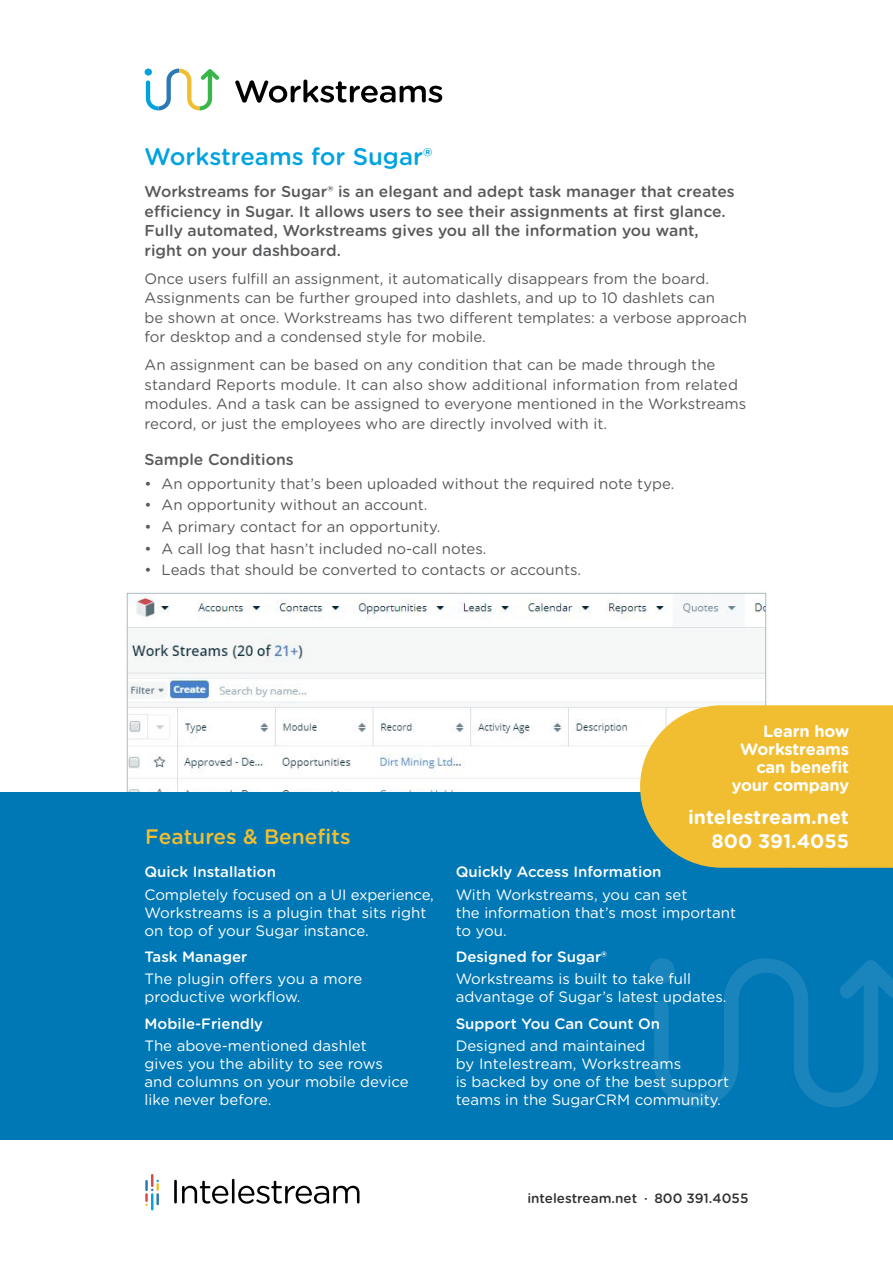
<style>
.page{position:relative;width:893px;height:1263px;background:#fff}
.page>*{position:absolute;margin:0;border:0;box-sizing:border-box;transform-origin:0 0}
.t1{font:500 24px "Gotham Rounded";color:#00a3df}
.t2{font:500 21px "Gotham Rounded";color:#f1be31}
.t3{font:700 19.5px/23.7px "Gotham Rounded";color:#fff;text-align:right}
.t4{font:700 16.5px/18px "Gotham Rounded";letter-spacing:-.01em;color:#fff;text-align:right}
.t5{font:500 15.75px/19.5px "Gotham Rounded";color:#58595b}
.t6{font:15px/19.5px "Gotham Rounded";color:#58595b}
.t7{font:15px/18px "Gotham Rounded";color:#fff}
.t8{font:500 15px "Gotham Rounded";color:#fff}
.t9{font:500 13.5px "Gotham Rounded";color:#323232}
</style>
<div class="page">
<div style="left:123px;top:590px;width:646px;height:322px;background:#00a3df;opacity:.2"></div>
<div style="left:0;top:792px;width:893px;height:348px;background:#0078b5"></div>
<svg style="left:640px;top:705px;width:253px;height:163px"></svg>
<svg style="left:650px;top:958px;width:243px;height:149px"></svg>
<svg style="left:145px;top:1174px;width:14px;height:36px"></svg>
<hr style="left:174px;top:1180px;width:3px;height:23px;background:#000">
<svg style="left:182px;top:1181px;width:46px;height:23px"></svg>
<hr style="left:232px;top:1179px;width:2px;height:24px;background:#000">
<svg style="left:238px;top:1181px;width:121px;height:23px"></svg>
<svg style="left:235px;top:80px;width:207px;height:23px"></svg>
<svg style="left:145px;top:69px;width:74px;height:41px"></svg>
<h1 class="t1" style="left:145px;top:139px;width:289px">Workstreams for Sugar®</h1>
<p class="t5" style="left:145px;top:181px;width:592px">Workstreams for Sugar® is an elegant and adept task manager that creates efficiency in Sugar. It allows users to see their assignments at first glance.<br>Fully automated, Workstreams gives you all the information you want, right on your dashboard.</p>
<p class="t6" style="left:145px;top:268px;width:604px">Once users fulfill an assignment, it automatically disappears from the board.<br>Assignments can be further grouped into dashlets, and up to 10 dashlets can<br>be shown at once. Workstreams has two different templates: a verbose approach for desktop and a condensed style for mobile.</p>
<p class="t6" style="left:145px;top:354px;width:603px">An assignment can be based on any condition that can be made through the standard Reports module. It can also show additional information from related modules. And a task can be assigned to everyone mentioned in the Workstreams record, or just the employees who are directly involved with it.</p>
<p class="t5" style="left:145px;top:449px;width:151px">Sample Conditions</p>
<p class="t6" style="left:145px;top:473px;width:531px">• An opportunity that’s been uploaded without the required note type.</p>
<p class="t6" style="left:145px;top:495px;width:285px">• An opportunity without an account.</p>
<p class="t6" style="left:145px;top:516px;width:297px">• A primary contact for an opportunity.</p>
<p class="t6" style="left:145px;top:538px;width:344px">• A call log that hasn’t included no-call notes.</p>
<p class="t6" style="left:145px;top:560px;width:438px">• Leads that should be converted to contacts or accounts.</p>
<h2 class="t2" style="left:145px;top:822px;width:207px">Features &amp; Benefits</h2>
<p class="t8" style="left:145px;top:861px;width:133px">Quick Installation</p>
<p class="t7" style="left:145px;top:885px;width:291px">Completely focused on a UI experience,<br>Workstreams is a plugin that sits right on top of your Sugar instance.</p>
<p class="t8" style="left:145px;top:946px;width:104px">Task Manager</p>
<p class="t7" style="left:145px;top:969px;width:219px">The plugin offers you a more productive workflow.</p>
<p class="t8" style="left:145px;top:1013px;width:120px">Mobile-Friendly</p>
<p class="t7" style="left:145px;top:1036px;width:265px">The above-mentioned dashlet gives you the ability to see rows and columns on your mobile device like never before.</p>
<p class="t4" style="left:732px;top:721px;width:119px">Learn how<br>Workstreams can benefit your company</p>
<h3 class="t3" style="left:688px;top:805px;width:162px">intelestream.net<br>800 391.4055</h3>
<p class="t8" style="left:456px;top:861px;width:207px">Quickly Access Information</p>
<p class="t7" style="left:456px;top:885px;width:282px">With Workstreams, you can set<br>the information that’s most important to you.</p>
<p class="t8" style="left:456px;top:946px;width:153px">Designed for Sugar®</p>
<p class="t7" style="left:456px;top:969px;width:272px">Workstreams is built to take full advantage of Sugar’s latest updates.</p>
<p class="t8" style="left:456px;top:1013px;width:206px">Support You Can Count On</p>
<p class="t7" style="left:456px;top:1036px;width:275px">Designed and maintained<br>by Intelestream, Workstreams<br>is backed by one of the best support teams in the SugarCRM community.</p>
<p class="t9" style="left:527px;top:1188px;width:223px">intelestream.net · 800 391.4055</p>
</div>
